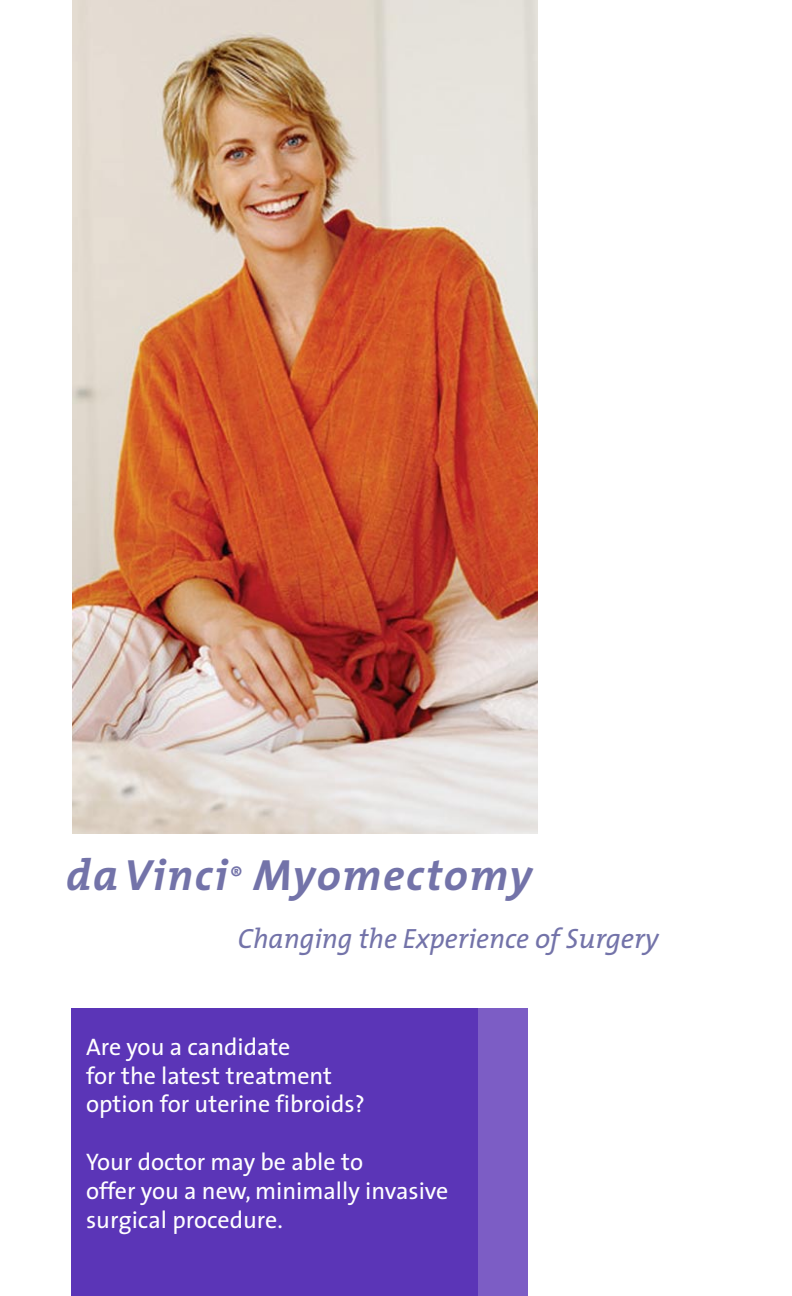
<style>
.page{position:relative;width:792px;height:1296px;background:#fff}
.page>*{position:absolute;margin:0;border:0;box-sizing:border-box;transform-origin:0 0}
.t1{font:italic 700 44px "The Mix";letter-spacing:.04em;color:#7373a9}
.t2{font:italic 28px "The Mix";color:#7373a9}
.t3{font:24px/28.8px "The Sans";color:#fff}
.s1{font-size:22px}
</style>
<div class="page">
<img style="left:72px;top:0;width:466px;height:834px">
<hr style="left:0;top:880px;width:1px;height:416px;background:#7c5dc5">
<div style="left:102px;top:1008px;width:426px;height:288px;background:#7c5dc5"></div>
<div style="left:72px;top:1008px;width:406px;height:288px;background:#5b35b7"></div>
<h1 class="t1" style="left:66px;top:838px;width:468px">daVinci<span class="s1">®</span> Myomectomy</h1>
<p class="t2" style="left:238px;top:916px;width:422px">Changing the Experience of Surgery</p>
<p class="t3" style="left:86px;top:1032px;width:280px">Are you a candidate<br>for the latest treatment option for uterine fibroids?</p>
<p class="t3" style="left:86px;top:1147px;width:364px">Your doctor may be able to<br>offer you a new, minimally invasive surgical procedure.</p>
</div>
